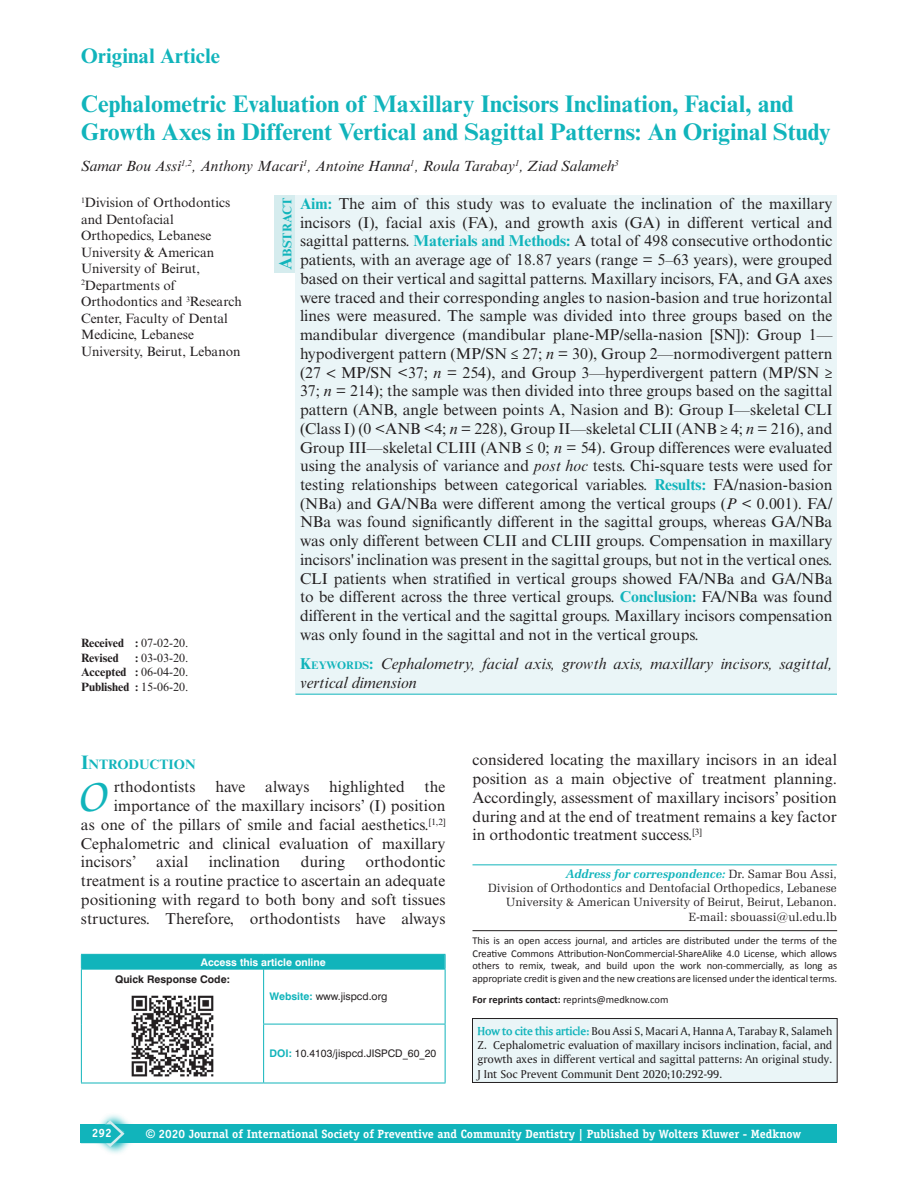
<style>
.page{position:relative;width:918px;height:1188px;background:#fff}
.page>*{position:absolute;margin:0;border:0;box-sizing:border-box;transform-origin:0 0}
.t1{font:italic 500 46.35px "Zapf Chancery IT Cby BT";color:#11b4bb}
.t2{font:700 24px/28.5px "Times New Roman MT Std";color:#11b4bb}
.t3{font:700 21px "Times New Roman MT Std";color:#11b4bb}
.t4{font:15.75px/18.8px "Times New Roman MT Std";color:#231f20;text-align:justify}
.t5{font:italic 15.75px/18.8px "Times New Roman MT Std";color:#231f20}
.t6{font:italic 15px "Times New Roman MT Std";color:#231f20}
.t7{font:700 13.65px "Times New Roman MT Std";color:#11b4bb}
.t8{font:13.5px/16.5px "Times New Roman MT Std";color:#231f20}
.t9{font:700 12.6px "Times New Roman MT Std";color:#11b4bb}
.t10{font:12px/14.2px "Ameretto Normal";color:#231f20;text-align:justify}
.t11{font:12px/14.2px "Zapf Elliptical 711 BT";color:#231f20;text-align:right}
.t12{font:700 12px "Officina Serif";color:#fff}
.t13{font:12px/14.7px "Times New Roman MT Std";color:#231f20;text-align:justify}
.t14{font:700 12px/14.7px "Times New Roman MT Std";color:#231f20}
.t15{font:700 12px "Officina Serif Std";color:#fff}
.t16{font:10.5px/12.8px "Calibri";letter-spacing:-.005em;color:#231f20;text-align:justify}
.t17{font:10.5px "Swiss 721 BT";color:#231f20}
.t18{font:700 10.5px "Swiss 721 BT";color:#fff}
.t19{font:700 10.5px "Swiss 721 BT";color:#231f20}
.s1{font-weight:700;color:#11b4bb}
.s2{font-style:italic}
.s3{font-family:"Gandhari Unicode"}
.s4{font-weight:700;font-style:normal;color:#11b4bb}
.s5{font-weight:700;font-style:normal;font-size:10.95px;color:#11b4bb}
.s6{font-size:18px}
.s7{font-weight:400}
.s8{font-weight:700}
.s9{font-size:19.5px}
.s10{font-weight:700;font-style:italic;color:#11b4bb}
.s11{font-family:"Ameretto";font-weight:700;color:#11b4bb}
.s12{font-family:"Arial MT Std"}
</style>
<div class="page">
<div style="left:81px;top:1124px;width:756px;height:19px;background:#11b4bb"></div>
<svg style="left:102px;top:1114px;width:29px;height:40px"></svg>
<svg style="left:81px;top:1120px;width:44px;height:27px"></svg>
<svg style="left:81px;top:955px;width:1px;height:14px"></svg>
<hr style="left:81px;top:954px;width:183px;height:1px;background:#11b4bb">
<hr style="left:264px;top:954px;width:182px;height:1px;background:#11b4bb">
<svg style="left:445px;top:955px;width:1px;height:14px"></svg>
<hr style="left:81px;top:969px;width:1px;height:55px;background:#11b4bb">
<hr style="left:81px;top:1024px;width:1px;height:59px;background:#11b4bb">
<hr style="left:81px;top:969px;width:183px;height:1px;background:#11b4bb">
<hr style="left:263px;top:969px;width:1px;height:55px;background:#11b4bb">
<hr style="left:264px;top:969px;width:182px;height:1px;background:#11b4bb">
<hr style="left:445px;top:969px;width:1px;height:55px;background:#11b4bb">
<hr style="left:81px;top:1083px;width:183px;height:1px;background:#11b4bb">
<hr style="left:263px;top:1024px;width:1px;height:59px;background:#11b4bb">
<hr style="left:263px;top:1024px;width:183px;height:1px;background:#11b4bb">
<hr style="left:445px;top:1024px;width:1px;height:59px;background:#11b4bb">
<hr style="left:264px;top:1083px;width:182px;height:1px;background:#11b4bb">
<div style="left:82px;top:954px;width:363px;height:15px;background:#11b4bb"></div>
<img style="left:131px;top:995px;width:83px;height:82px">
<hr style="left:472px;top:864px;width:365px;height:1px;background:#11b4bb">
<hr style="left:472px;top:930px;width:365px;height:1px;background:#231f20">
<div style="left:472px;top:1019px;width:365px;height:63px;background:#eaf5f7"></div>
<div style="left:472px;top:1018px;width:366px;height:65px;border:1px solid #231f20"></div>
<div style="left:296px;top:195px;width:541px;height:450px;background:#eaf5f7"></div>
<div style="left:296px;top:640px;width:541px;height:54px;background:#eaf5f7"></div>
<hr style="left:296px;top:694px;width:541px;height:1px;background:#11b4bb">
<div style="left:274px;top:195px;width:22px;height:78px;background:#d5ecee"></div>
<h3 class="t3" style="left:81px;top:43px;width:141px">Original Article</h3>
<h2 class="t2" style="left:81px;top:89px;width:751px">Cephalometric Evaluation of Maxillary Incisors Inclination, Facial, and<br>Growth Axes in Different Vertical and Sagittal Patterns: An Original Study</h2>
<p class="t6" style="left:81px;top:157px;width:540px">Samar Bou Assi<sup>1,2</sup>, Anthony Macari<sup>1</sup>, Antoine Hanna<sup>1</sup>, Roula Tarabay<sup>1</sup>, Ziad Salameh<sup>3</sup></p>
<p class="t4" style="left:300px;top:194px;width:534px"><span class="s1">Aim:</span> The aim of this study was to evaluate the inclination of the maxillary incisors (I), facial axis (FA), and growth axis (GA) in different vertical and sagittal patterns. <span class="s1">Materials and Methods:</span> A total of 498 consecutive orthodontic patients, with an average age of 18.87 years (range = 5–63 years), were grouped based on their vertical and sagittal patterns. Maxillary incisors, FA, and GA axes were traced and their corresponding angles to nasion-basion and true horizontal lines were measured. The sample was divided into three groups based on the mandibular divergence (mandibular plane-MP/sella-nasion [SN]): Group 1— hypodivergent pattern (MP/SN ≤ 27; <span class="s2">n</span> = 30), Group 2—normodivergent pattern (27 <span class="s3">&lt;</span> MP/SN &lt;37; <span class="s2">n</span> = 254), and Group 3—hyperdivergent pattern (MP/SN ≥ 37; <span class="s2">n</span> = 214); the sample was then divided into three groups based on the sagittal pattern (ANB, angle between points A, Nasion and B): Group I—skeletal CLI (Class I) (0 &lt;ANB &lt;4; <span class="s2">n</span> = 228), Group II—skeletal CLII (ANB ≥ 4; <span class="s2">n</span> = 216), and Group III—skeletal CLIII (ANB ≤ 0; <span class="s2">n</span> = 54). Group differences were evaluated using the analysis of variance and <span class="s2">post hoc</span> tests. Chi-square tests were used for testing relationships between categorical variables. <span class="s1">Results:</span> FA/nasion-basion (NBa) and GA/NBa were different among the vertical groups (<span class="s2">P</span> &lt; 0.001). FA/ NBa was found significantly different in the sagittal groups, whereas GA/NBa was only different between CLII and CLIII groups. Compensation in maxillary incisors' inclination was present in the sagittal groups, but not in the vertical ones.<br>CLI patients when stratified in vertical groups showed FA/NBa and GA/NBa to be different across the three vertical groups. <span class="s1">Conclusion:</span> FA/NBa was found different in the vertical and the sagittal groups. Maxillary incisors compensation was only found in the sagittal and not in the vertical groups.</p>
<p class="t5" style="left:300px;top:655px;width:534px"><span class="s4">K</span><span class="s5">EYWORDS</span><span class="s4">:</span> Cephalometry, facial axis, growth axis, maxillary incisors, sagittal, vertical dimension</p>
<p class="t8" style="left:81px;top:194px;width:162px"><sup>1</sup>Division of Orthodontics and Dentofacial<br>Orthopedics, Lebanese<br>University &amp; American<br>University of Beirut,<br><sup>2</sup>Departments of<br>Orthodontics and <sup>3</sup>Research<br>Center, Faculty of Dental<br>Medicine, Lebanese<br>University, Beirut, Lebanon</p>
<p class="t9" style="left:279px;top:270px;width:74px;rotate:-90deg"><span class="s6">A</span>BSTRACT</p>
<p class="t14" style="left:81px;top:636px;width:109px">Received : <span class="s7">07-02-20.<br></span>Revised</p>
<p class="t13" style="left:81px;top:650px;width:109px;text-indent:54px"><span class="s8">:</span> 03-03-20.<br><span class="s8">Accepted :</span> 06-04-20.<br><span class="s8">Published :</span> 15-06-20.</p>
<p class="t7" style="left:81px;top:756px;width:116px"><span class="s9">I</span>NTRODUCTION</p>
<h1 class="t1" style="left:80px;top:772px;width:30px">O</h1>
<p class="t4" style="left:114px;top:778px;width:83px">rthodontists</p>
<p class="t4" style="left:215px;top:778px;width:31px">have</p>
<p class="t4" style="left:265px;top:778px;width:46px">always</p>
<p class="t4" style="left:329px;top:778px;width:77px">highlighted</p>
<p class="t4" style="left:425px;top:778px;width:22px">the</p>
<p class="t4" style="left:114px;top:796px;width:333px">importance of the maxillary incisors’ (I) position</p>
<p class="t4" style="left:81px;top:815px;width:366px">as one of the pillars of smile and facial aesthetics.<sup>[1,2]</sup></p>
<p class="t4" style="left:81px;top:834px;width:366px">Cephalometric and clinical evaluation of maxillary</p>
<p class="t4" style="left:81px;top:853px;width:57px">incisors’</p>
<p class="t4" style="left:156px;top:853px;width:34px">axial</p>
<p class="t4" style="left:209px;top:853px;width:73px">inclination</p>
<p class="t4" style="left:301px;top:853px;width:46px">during</p>
<p class="t4" style="left:81px;top:853px;width:366px;text-indent:285px">orthodontic treatment is a routine practice to ascertain an adequate positioning with regard to both bony and soft tissues structures. Therefore, orthodontists have always</p>
<p class="t18" style="left:201px;top:955px;width:126px">Access this article online</p>
<p class="t19" style="left:115px;top:972px;width:116px">Quick Response Code:</p>
<p class="t17" style="left:270px;top:990px;width:119px"><span class="s1">Website:</span> www.jispcd.org</p>
<p class="t17" style="left:270px;top:1047px;width:168px"><span class="s1">DOI:</span> 10.4103/jispcd.JISPCD_60_20</p>
<p class="t4" style="left:472px;top:751px;width:366px">considered locating the maxillary incisors in an ideal position as a main objective of treatment planning.<br>Accordingly, assessment of maxillary incisors’ position during and at the end of treatment remains a key factor in orthodontic treatment success.<sup>[3]</sup></p>
<p class="t11" style="left:488px;top:867px;width:350px"><span class="s10">Address for correspondence:</span> Dr. Samar Bou Assi,<br>Division of Orthodontics and Dentofacial Orthopedics, Lebanese University &amp; American University of Beirut, Beirut, Lebanon.<br>E-mail: sbouassi@ul.edu.lb</p>
<p class="t16" style="left:472px;top:933px;width:366px">This is an open access journal, and articles are distributed under the terms of the Creative Commons Attribution-NonCommercial-ShareAlike 4.0 License, which allows others to remix, tweak, and build upon the work non-commercially, as long as appropriate credit is given and the new creations are licensed under the identical terms.</p>
<p class="t16" style="left:472px;top:993px;width:198px"><span class="s8">For reprints contact:</span> reprints@medknow.com</p>
<p class="t10" style="left:477px;top:1024px;width:356px"><span class="s11">How to cite this article:</span> Bou Assi S, Macari A, Hanna A, Tarabay R, Salameh Z. Cephalometric evaluation of maxillary incisors inclination, facial, and growth axes in different vertical and sagittal patterns: An original study.<br>J Int Soc Prevent Communit Dent 2020;10:292-99.</p>
<p class="t15" style="left:92px;top:1126px;width:22px">292</p>
<p class="t12" style="left:146px;top:1127px;width:657px"><span class="s12">©</span> 2020 Journal of International Society of Preventive and Community Dentistry | Published by Wolters Kluwer ‑ Medknow</p>
</div>
